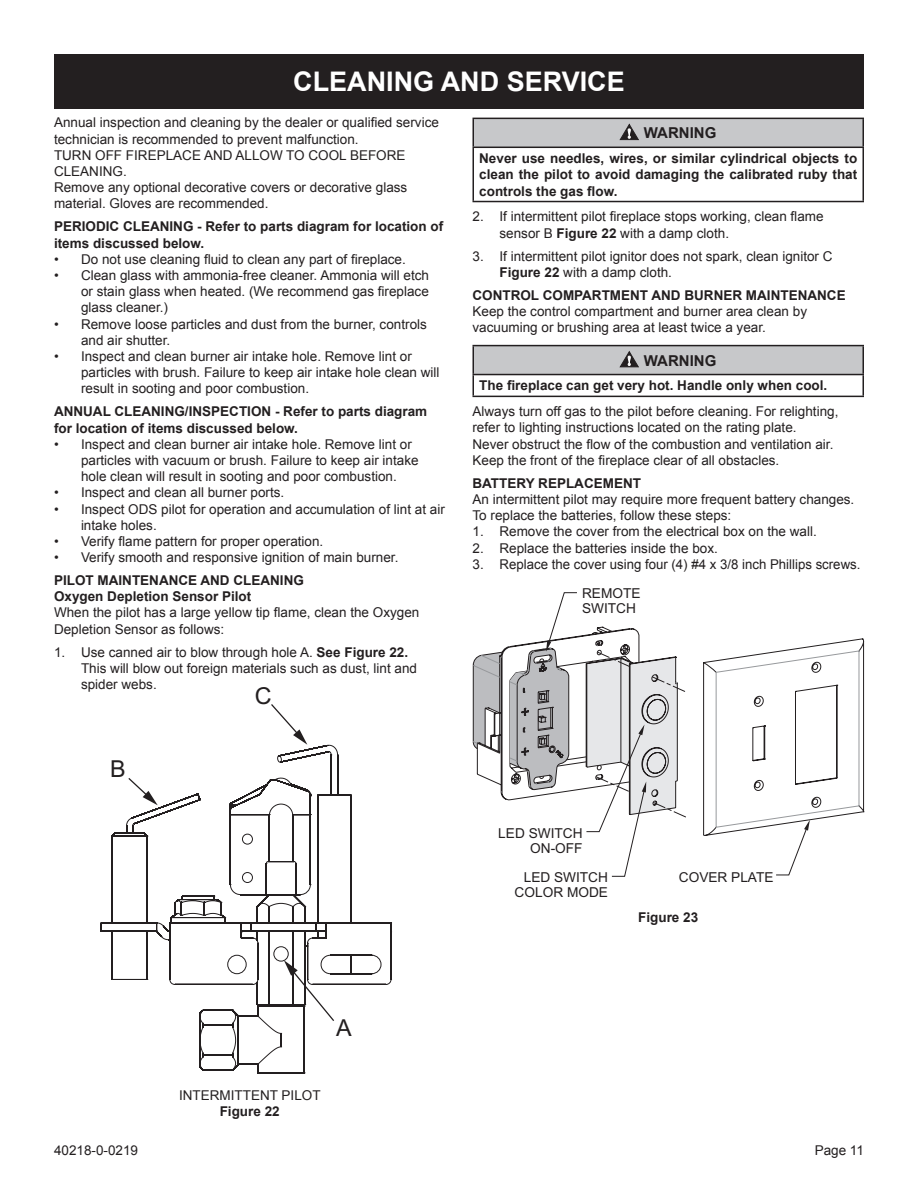
<style>
.page{position:relative;width:918px;height:1188px;background:#fff}
.page>*{position:absolute;margin:0;border:0;box-sizing:border-box;transform-origin:0 0}
.t1{font:700 27px "Arial";color:#fff}
.t2{font:23.4px "Arial";color:#231f20}
.t3{font:700 15px "Arial";color:#231f20}
.t4{font:13.65px/15.3px "Arial";color:#231f20;text-align:right}
.t5{font:13.5px/16.2px "Arial";color:#231f20}
.t6{font:700 13.5px/16.2px "Arial";color:#231f20}
.s1{font-weight:700}
</style>
<div class="page">
<svg style="left:101px;top:745px;width:291px;height:328px"></svg>
<svg style="left:127px;top:777px;width:31px;height:28px"></svg>
<svg style="left:271px;top:704px;width:36px;height:41px"></svg>
<svg style="left:197px;top:793px;width:154px;height:278px"></svg>
<div style="left:473px;top:118px;width:390px;height:29px;background:#c7c8ca"></div>
<hr style="left:472px;top:118px;width:392px;height:1px;background:#231f20">
<hr style="left:472px;top:119px;width:2px;height:28px;background:#231f20">
<hr style="left:862px;top:119px;width:2px;height:28px;background:#231f20">
<hr style="left:472px;top:147px;width:392px;height:1px;background:#231f20">
<hr style="left:472px;top:148px;width:2px;height:53px;background:#231f20">
<hr style="left:862px;top:148px;width:2px;height:53px;background:#231f20">
<hr style="left:472px;top:201px;width:392px;height:1px;background:#231f20">
<svg style="left:620px;top:124px;width:18px;height:16px"></svg>
<div style="left:473px;top:346px;width:390px;height:29px;background:#c7c8ca"></div>
<hr style="left:472px;top:345px;width:392px;height:1px;background:#231f20">
<hr style="left:472px;top:346px;width:2px;height:28px;background:#231f20">
<hr style="left:862px;top:346px;width:2px;height:28px;background:#231f20">
<hr style="left:472px;top:374px;width:392px;height:1px;background:#231f20">
<hr style="left:472px;top:375px;width:2px;height:21px;background:#231f20">
<hr style="left:862px;top:375px;width:2px;height:21px;background:#231f20">
<hr style="left:472px;top:396px;width:392px;height:1px;background:#231f20">
<svg style="left:620px;top:352px;width:18px;height:15px"></svg>
<svg style="left:473px;top:592px;width:213px;height:285px"></svg>
<svg style="left:703px;top:638px;width:161px;height:238px"></svg>
<div style="left:54px;top:54px;width:810px;height:54px;background:#231f20"></div>
<h1 class="t1" style="left:293px;top:63px;width:333px">CLEANING AND SERVICE</h1>
<p class="t5" style="left:54px;top:115px;width:386px">Annual inspection and cleaning by the dealer or qualified service technician is recommended to prevent malfunction.<br>TURN OFF FIREPLACE AND ALLOW TO COOL BEFORE CLEANING.<br>Remove any optional decorative covers or decorative glass material. Gloves are recommended.</p>
<p class="t6" style="left:54px;top:219px;width:391px">PERIODIC CLEANING - Refer to parts diagram for location of items discussed below.</p>
<p class="t5" style="left:54px;top:251px;width:353px">• Do not use cleaning fluid to clean any part of fireplace.</p>
<p class="t5" style="left:81px;top:267px;width:350px;text-align:justify;text-indent:-27px">• Clean glass with ammonia-free cleaner. Ammonia will etch or stain glass when heated. (We recommend gas fireplace glass cleaner.)</p>
<p class="t5" style="left:81px;top:316px;width:347px;text-indent:-27px">• Remove loose particles and dust from the burner, controls and air shutter.</p>
<p class="t5" style="left:81px;top:348px;width:360px;text-indent:-27px">• Inspect and clean burner air intake hole. Remove lint or particles with brush. Failure to keep air intake hole clean will result in sooting and poor combustion.</p>
<p class="t6" style="left:54px;top:404px;width:375px">ANNUAL CLEANING/INSPECTION - Refer to parts diagram for location of items discussed below.</p>
<p class="t5" style="left:81px;top:436px;width:339px;text-indent:-27px">• Inspect and clean burner air intake hole. Remove lint or particles with vacuum or brush. Failure to keep air intake hole clean will result in sooting and poor combustion.</p>
<p class="t5" style="left:54px;top:485px;width:232px">• Inspect and clean all burner ports.</p>
<p class="t5" style="left:81px;top:501px;width:365px;text-indent:-27px">• Inspect ODS pilot for operation and accumulation of lint at air intake holes.</p>
<p class="t5" style="left:54px;top:533px;width:271px">• Verify flame pattern for proper operation.</p>
<p class="t5" style="left:54px;top:549px;width:346px">• Verify smooth and responsive ignition of main burner.</p>
<p class="t6" style="left:54px;top:573px;width:18px">Pilot</p>
<p class="t6" style="left:98px;top:573px;width:22px">Maintenance</p>
<p class="t6" style="left:54px;top:573px;width:199px;text-align:right">AND Cleaning<br>Oxygen Depletion Sensor Pilot</p>
<p class="t5" style="left:54px;top:605px;width:367px">When the pilot has a large yellow tip flame, clean the Oxygen<br>Depletion Sensor as follows:</p>
<p class="t5" style="left:81px;top:644px;width:338px;text-indent:-27px">1. Use canned air to blow through hole A. <span class="s1">See Figure 22.<br></span>This will blow out foreign materials such as dust, lint and spider webs.</p>
<h2 class="t2" style="left:255px;top:683px;width:18px">C</h2>
<h2 class="t2" style="left:110px;top:755px;width:17px">B</h2>
<p class="t3" style="left:644px;top:123px;width:74px">WARNING</p>
<p class="t6" style="left:479px;top:151px;width:380px;text-align:justify">Never use needles, wires, or similar cylindrical objects to clean the pilot to avoid damaging the calibrated ruby that controls the gas flow.</p>
<p class="t5" style="left:500px;top:209px;width:326px;text-indent:-27px">2. If intermittent pilot fireplace stops working, clean flame sensor B <span class="s1">Figure 22</span> with a damp cloth.</p>
<p class="t5" style="left:500px;top:248px;width:335px;text-indent:-27px">3. If intermittent pilot ignitor does not spark, clean ignitor C<br><span class="s1">Figure 22</span> with a damp cloth.</p>
<p class="t6" style="left:472px;top:287px;width:21px">Control</p>
<p class="t6" style="left:543px;top:287px;width:21px">Compartment</p>
<p class="t6" style="left:651px;top:287px;width:54px">and Burner</p>
<p class="t6" style="left:746px;top:287px;width:22px">Maintenance</p>
<p class="t5" style="left:473px;top:303px;width:336px">Keep the control compartment and burner area clean by vacuuming or brushing area at least twice a year.</p>
<p class="t3" style="left:644px;top:350px;width:74px">WARNING</p>
<p class="t6" style="left:479px;top:378px;width:350px">The fireplace can get very hot. Handle only when cool.</p>
<p class="t5" style="left:472px;top:404px;width:367px">Always turn off gas to the pilot before cleaning. For relighting, refer to lighting instructions located on the rating plate.<br>Never obstruct the flow of the combustion and ventilation air.<br>Keep the front of the fireplace clear of all obstacles.</p>
<p class="t6" style="left:472px;top:475px;width:170px">BATTERY REPLACEMENT</p>
<p class="t5" style="left:472px;top:491px;width:383px">An intermittent pilot may require more frequent battery changes.<br>To replace the batteries, follow these steps:</p>
<p class="t5" style="left:472px;top:524px;width:346px">1. Remove the cover from the electrical box on the wall.</p>
<p class="t5" style="left:472px;top:540px;width:247px">2. Replace the batteries inside the box.</p>
<p class="t5" style="left:472px;top:556px;width:390px">3. Replace the cover using four (4) #4 x 3/8 inch Phillips screws.</p>
<p class="t4" style="left:582px;top:585px;width:60px;text-align:left">REMOTE<br>SWITCH</p>
<p class="t4" style="left:498px;top:825px;width:86px">LED SWITCH<br>ON-OFF</p>
<p class="t4" style="left:515px;top:870px;width:95px">LED SWITCH<br>COLOR MODE</p>
<p class="t4" style="left:679px;top:870px;width:96px">COVER PLATE</p>
<p class="t6" style="left:638px;top:909px;width:62px">Figure 23</p>
<h2 class="t2" style="left:336px;top:1014px;width:17px">A</h2>
<p class="t5" style="left:179px;top:1087px;width:14px">Intermittent</p>
<p class="t5" style="left:282px;top:1087px;width:18px">Pilot</p>
<p class="t6" style="left:220px;top:1103px;width:62px">Figure 22</p>
<p class="t5" style="left:54px;top:1143px;width:86px">40218-0-0219</p>
<p class="t5" style="left:815px;top:1143px;width:51px">Page 11</p>
</div>
